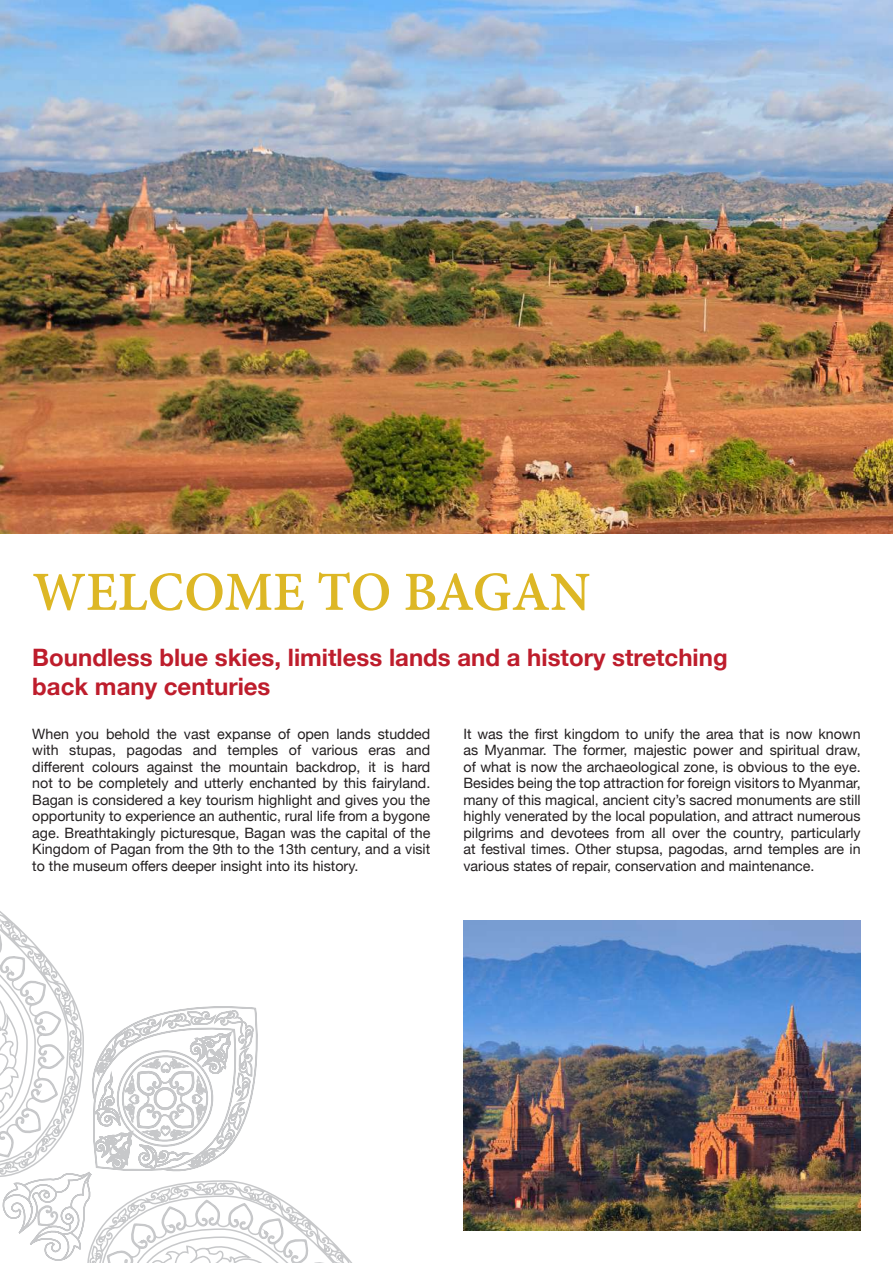
<style>
.page{position:relative;width:893px;height:1263px;background:#fff}
.page>*{position:absolute;margin:0;border:0;box-sizing:border-box;transform-origin:0 0}
.t1{font:700 60px "Adobe Devanagari";color:#ddb725}
.t2{font:700 24px/28.8px "Helvetica Neue";color:#be1d2c}
.t3{font:14.25px/16.5px "Helvetica Neue";color:#231f20;text-align:justify}
</style>
<div class="page">
<img style="left:497px;top:920px;width:364px;height:311px">
<img style="left:0;top:0;width:893px;height:534px">
<svg style="left:0;top:423px;width:497px;height:840px"></svg>
<svg style="left:0;top:789px;width:260px;height:474px"></svg>
<svg style="left:89px;top:947px;width:169px;height:316px"></svg>
<svg style="left:0;top:1152px;width:103px;height:111px"></svg>
<h1 class="t1" style="left:32px;top:557px;width:560px">WELCOME TO BAGAN</h1>
<h2 class="t2" style="left:32px;top:644px;width:697px">Boundless blue skies, limitless lands and a history stretching back many centuries</h2>
<p class="t3" style="left:32px;top:726px;width:400px">When you behold the vast expanse of open lands studded with stupas, pagodas and temples of various eras and different colours against the mountain backdrop, it is hard not to be completely and utterly enchanted by this fairyland.<br>Bagan is considered a key tourism highlight and gives you the opportunity to experience an authentic, rural life from a bygone age. Breathtakingly picturesque, Bagan was the capital of the Kingdom of Pagan from the 9th to the 13th century, and a visit to the museum offers deeper insight into its history.</p>
<p class="t3" style="left:463px;top:726px;width:399px">It was the first kingdom to unify the area that is now known as Myanmar. The former, majestic power and spiritual draw, of what is now the archaeological zone, is obvious to the eye.<br>Besides being the top attraction for foreign visitors to Myanmar, many of this magical, ancient city’s sacred monuments are still highly venerated by the local population, and attract numerous pilgrims and devotees from all over the country, particularly at festival times. Other stupsa, pagodas, arnd temples are in various states of repair, conservation and maintenance.</p>
</div>
